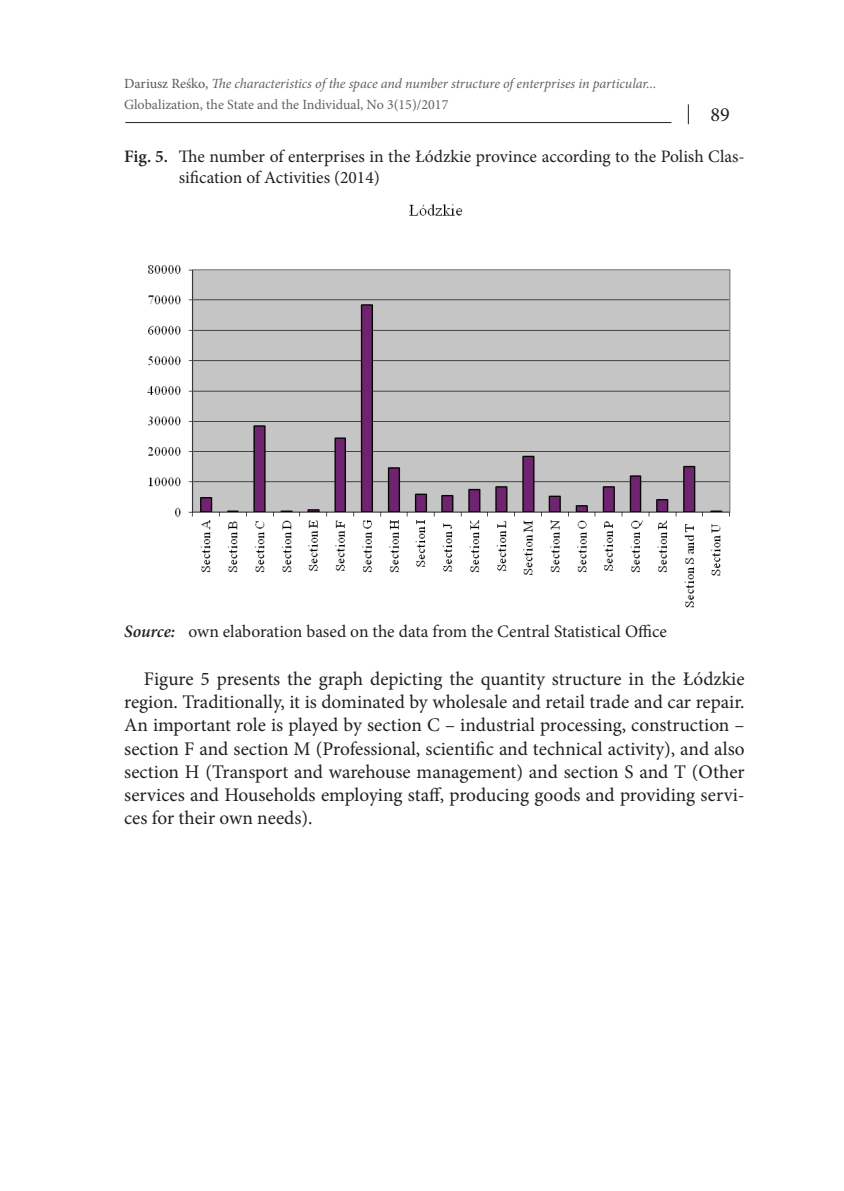
<style>
.page{position:relative;width:844px;height:1191px;background:#fff}
.page>*{position:absolute;margin:0;border:0;box-sizing:border-box;transform-origin:0 0}
.t1{font:20.12px "Minion Pro";color:#231f20}
.t2{font:19.25px/23.1px "Minion Pro";color:#231f20;text-align:justify}
.t3{font:17.5px/21px "Minion Pro";color:#231f20}
.t4{font:italic 14px "Minion Pro";letter-spacing:-.005em;color:#616161}
.t5{font:14px "Minion Pro";color:#616161}
.s1{font-weight:500;font-style:normal}
.s2{font-weight:600}
.s3{font-weight:600;font-style:italic}
</style>
<div class="page">
<svg style="left:687px;top:104px;width:1px;height:20px"></svg>
<hr style="left:125px;top:122px;width:546px;height:1px;background:#231f20">
<img style="left:147px;top:204px;width:584px;height:404px">
<p class="t4" style="left:124px;top:74px;width:533px"><span class="s1">Dariusz Reśko,</span> The characteristics of the space and number structure of enterprises in particular...</p>
<p class="t5" style="left:124px;top:96px;width:326px">Globalization, the State and the Individual, No 3(15)/2017</p>
<p class="t1" style="left:710px;top:101px;width:21px">89</p>
<p class="t3" style="left:179px;top:146px;width:567px;text-indent:-55px"><span class="s2">Fig. 5.</span> The number of enterprises in the Łódzkie province according to the Polish Clas&shy;sification of Activities (2014)</p>
<p class="t3" style="left:124px;top:621px;width:544px"><span class="s3">Source:</span> own elaboration based on the data from the Central Statistical Office</p>
<p class="t2" style="left:124px;top:667px;width:622px;text-indent:20px">Figure 5 presents the graph depicting the quantity structure in the Łódzkie region. Traditionally, it is dominated by wholesale and retail trade and car repair.<br>An important role is played by section C – industrial processing, construction – section F and section M (Professional, scientific and technical activity), and also section H (Transport and warehouse management) and section S and T (Other services and Households employing staff, producing goods and providing servi&shy;ces for their own needs).</p>
</div>
